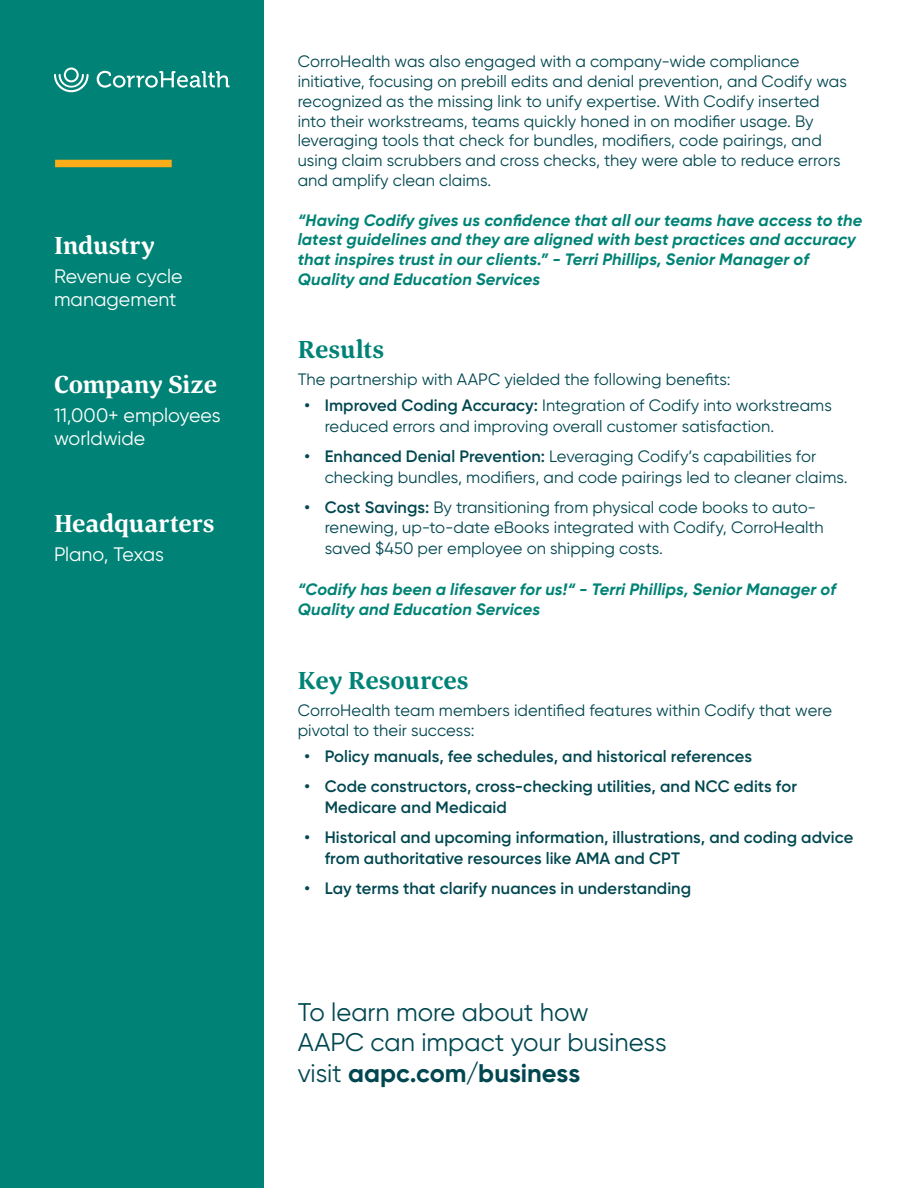
<style>
.page{position:relative;width:918px;height:1188px;background:#fff}
.page>*{position:absolute;margin:0;border:0;box-sizing:border-box;transform-origin:0 0}
.Body_Copy{font:25.5px/30.6px "Gilroy";color:#004750}
.Subhead_Corda{font:700 25.5px "Corda";letter-spacing:-.005em;color:#fff}
.Subhead_Color{font:700 25.5px "Corda";color:#008376}
.Sub_body{font:19.5px/23.4px "Gilroy";color:#fff}
.Body_Copy-2{font:16.5px/19.8px "Gilroy";letter-spacing:.005em;color:#004750}
.Body_Copy-3{font:italic 700 16.5px/19.8px "Gilroy";letter-spacing:.005em;color:#008376}
.t1{font:600 16.5px/21px "Gilroy";letter-spacing:.005em;color:#004750}
.s1{font-weight:600}
.s2{font-weight:700}
</style>
<div class="page">
<div style="left:0;top:0;width:264px;height:1188px;background:#008376"></div>
<div style="left:55px;top:160px;width:117px;height:7px;background:#faad19"></div>
<svg style="left:97px;top:71px;width:132px;height:17px"></svg>
<svg style="left:54px;top:67px;width:35px;height:25px"></svg>
<p class="Subhead_Corda" style="left:54px;top:228px;width:102px">Industry</p>
<p class="Sub_body" style="left:54px;top:264px;width:130px">Revenue cycle management</p>
<p class="Subhead_Corda" style="left:54px;top:368px;width:165px">Company Size</p>
<p class="Sub_body" style="left:54px;top:403px;width:168px">11,000+ employees worldwide</p>
<p class="Subhead_Corda" style="left:54px;top:507px;width:162px">Headquarters</p>
<p class="Sub_body" style="left:54px;top:542px;width:111px">Plano, Texas</p>
<p class="Body_Copy-2" style="left:298px;top:51px;width:551px">CorroHealth was also engaged with a company-wide compliance initiative, focusing on prebill edits and denial prevention, and Codify was recognized as the missing link to unify expertise. With Codify inserted into their workstreams, teams quickly honed in on modifier usage. By leveraging tools that check for bundles, modifiers, code pairings, and using claim scrubbers and cross checks, they were able to reduce errors and amplify clean claims.</p>
<p class="Body_Copy-3" style="left:298px;top:210px;width:566px">“Having Codify gives us confidence that all our teams have access to the latest guidelines and they are aligned with best practices and accuracy that inspires trust in our clients.” - Terri Phillips, Senior Manager of Quality and Education Services</p>
<p class="Subhead_Color" style="left:298px;top:333px;width:88px">Results</p>
<p class="Body_Copy-2" style="left:298px;top:369px;width:434px">The partnership with AAPC yielded the following benefits:</p>
<p class="Body_Copy-2" style="left:325px;top:395px;width:509px;line-height:21px;text-indent:-20px"><span class="s1">• Improved Coding Accuracy:</span> Integration of Codify into workstreams reduced errors and improving overall customer satisfaction.</p>
<p class="Body_Copy-2" style="left:325px;top:446px;width:525px;line-height:21px;text-indent:-20px"><span class="s1">• Enhanced Denial Prevention:</span> Leveraging Codify’s capabilities for checking bundles, modifiers, and code pairings led to cleaner claims.</p>
<p class="Body_Copy-2" style="left:325px;top:497px;width:501px;line-height:20.4px;text-indent:-20px"><span class="s1">• Cost Savings:</span> By transitioning from physical code books to auto&shy;renewing, up-to-date eBooks integrated with Codify, CorroHealth saved $450 per employee on shipping costs.</p>
<p class="Body_Copy-3" style="left:298px;top:579px;width:540px">“Codify has been a lifesaver for us!“ - Terri Phillips, Senior Manager of<br>Quality and Education Services</p>
<p class="Subhead_Color" style="left:298px;top:664px;width:172px">Key Resources</p>
<p class="Body_Copy-2" style="left:298px;top:700px;width:536px">CorroHealth team members identified features within Codify that were pivotal to their success:</p>
<p class="t1" style="left:304px;top:746px;width:449px">• Policy manuals, fee schedules, and historical references</p>
<p class="t1" style="left:325px;top:776px;width:474px;text-indent:-20px">• Code constructors, cross-checking utilities, and NCC edits for<br>Medicare and Medicaid</p>
<p class="t1" style="left:325px;top:827px;width:530px;text-indent:-20px">• Historical and upcoming information, illustrations, and coding advice from authoritative resources like AMA and CPT</p>
<p class="t1" style="left:304px;top:878px;width:388px">• Lay terms that clarify nuances in understanding</p>
<p class="Body_Copy" style="left:298px;top:996px;width:370px">To learn more about how<br>AAPC can impact your business visit <span class="s2">aapc.com/business</span></p>
</div>
